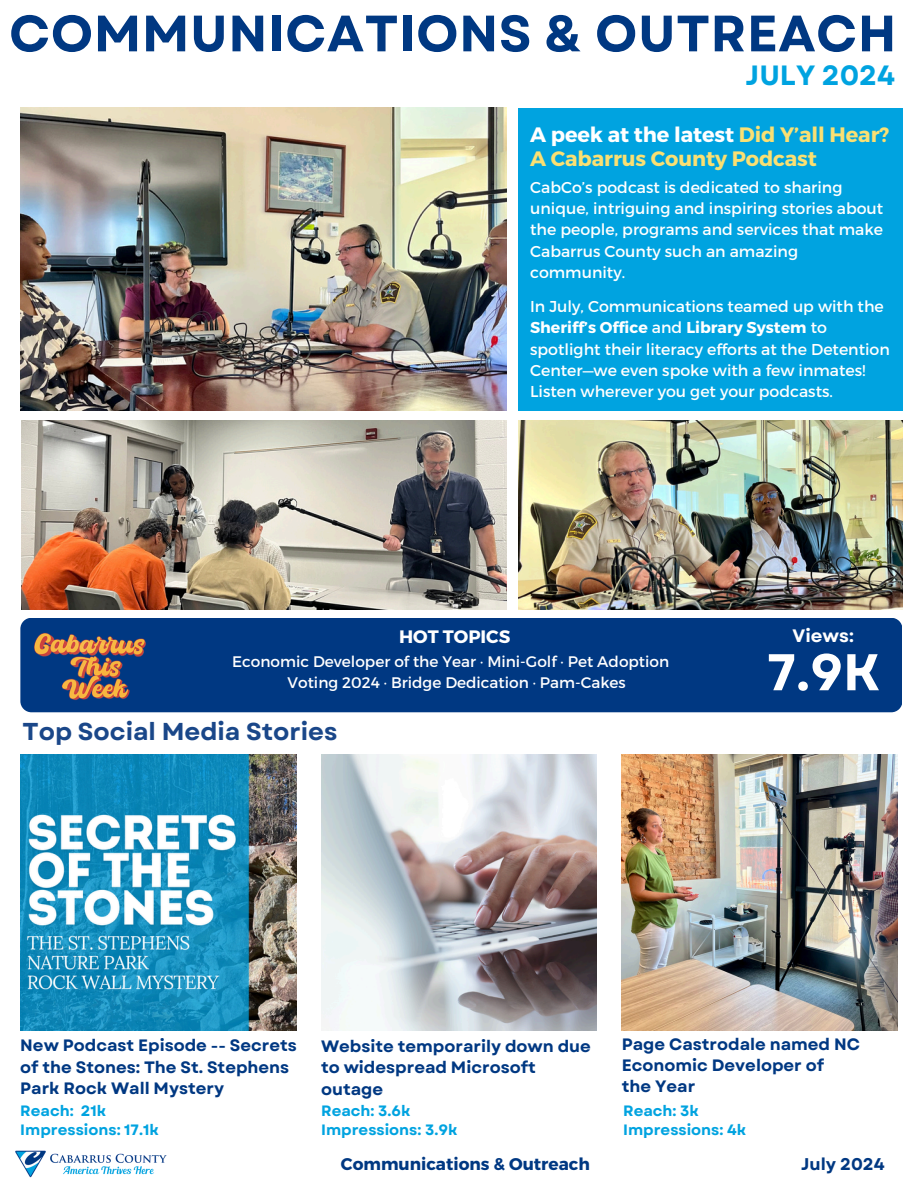
<style>
.page{position:relative;width:918px;height:1188px;background:#fff}
.page>*{position:absolute;margin:0;border:0;box-sizing:border-box;transform-origin:0 0}
.t1{font:700 51.45px "Garet";color:#fff}
.t2{font:700 51px "Garet";letter-spacing:.01em;color:#003882}
.t3{font:700 27.9px "Garet";color:#00a3e0}
.t4{font:700 24.45px "Garet";color:#1a4789}
.t5{font:700 20.85px/24.8px "Montserrat";letter-spacing:-.005em;color:#fae073}
.t6{font:700 18px "Montserrat";color:#fff}
.t7{font:700 18px "Garet";color:#fff}
.t8{font:700 16.95px "Montserrat";color:#003882}
.t9{font:700 16.95px "Garet";color:#003882}
.t10{font:700 16.5px/21.3px "Garet";color:#003882}
.t11{font:15.75px/21.3px "Montserrat";color:#fff}
.t12{font:15.3px "Montserrat";color:#fff}
.t13{font:700 15px/19.2px "Garet";color:#00a3e0}
.s1{color:#fff}
.s2{font-weight:700}
</style>
<div class="page">
<img style="left:20px;top:754px;width:276px;height:276px">
<img style="left:321px;top:754px;width:276px;height:276px">
<img style="left:622px;top:754px;width:276px;height:276px">
<div style="left:20px;top:618px;width:882px;height:94px;background:#003882;border-radius:11px"></div>
<img style="left:15px;top:1150px;width:152px;height:28px">
<div style="left:519px;top:108px;width:383px;height:302px;background:#00a3e0"></div>
<img style="left:21px;top:420px;width:486px;height:189px">
<img style="left:31px;top:633px;width:120px;height:80px">
<img style="left:20px;top:108px;width:487px;height:302px">
<img style="left:519px;top:420px;width:383px;height:189px">
<p class="t2" style="left:9px;top:-3px;width:889px">COMMUNICATIONS &amp; OUTREACH</p>
<p class="t3" style="left:746px;top:55px;width:151px">JULY 2024</p>
<h3 class="t5" style="left:530px;top:121px;width:361px"><span class="s1">A peek at the latest</span> Did Y’all Hear?<br>A Cabarrus County Podcast</h3>
<h1 class="t11" style="left:530px;top:175px;width:355px">CabCo’s podcast is dedicated to sharing unique, intriguing and inspiring stories about the people, programs and services that make Cabarrus County such an amazing community.</h1>
<h5 class="t11" style="left:530px;top:295px;width:361px">In July, Communications teamed up with the <span class="s2">Sheriff’s Office</span> and <span class="s2">Library System</span> to spotlight their literacy efforts at the Detention Center—we even spoke with a few inmates!<br>Listen wherever you get your podcasts.</h5>
<h5 class="t6" style="left:399px;top:625px;width:113px">HOT TOPICS</h5>
<p class="t12" style="left:232px;top:652px;width:438px">Economic Developer of the Year · Mini-Golf · Pet Adoption</p>
<h5 class="t12" style="left:288px;top:673px;width:340px">Voting 2024 · Bridge Dedication · Pam-Cakes</h5>
<p class="t4" style="left:23px;top:714px;width:316px">Top Social Media Stories</p>
<h6 class="t7" style="left:793px;top:623px;width:63px">Views:</h6>
<h5 class="t1" style="left:767px;top:635px;width:115px">7.9K</h5>
<p class="t10" style="left:20px;top:1035px;width:278px">New Podcast Episode -- Secrets of the Stones: The St. Stephens<br>Park Rock Wall Mystery</p>
<p class="t10" style="left:622px;top:1033px;width:240px">Page Castrodale named NC<br>Economic Developer of<br>the Year</p>
<h6 class="t10" style="left:321px;top:1036px;width:271px">Website temporarily down due to widespread Microsoft outage</h6>
<p class="t13" style="left:20px;top:1101px;width:140px">Reach: 21k<br>Impressions: 17.1k</p>
<h5 class="t13" style="left:321px;top:1101px;width:138px">Reach: 3.6k<br>Impressions: 3.9k</h5>
<h6 class="t13" style="left:623px;top:1101px;width:125px">Reach: 3k<br>Impressions: 4k</h6>
<h5 class="t8" style="left:341px;top:1153px;width:250px">Communications &amp; Outreach</h5>
<p class="t9" style="left:801px;top:1152px;width:85px">July 2024</p>
</div>
